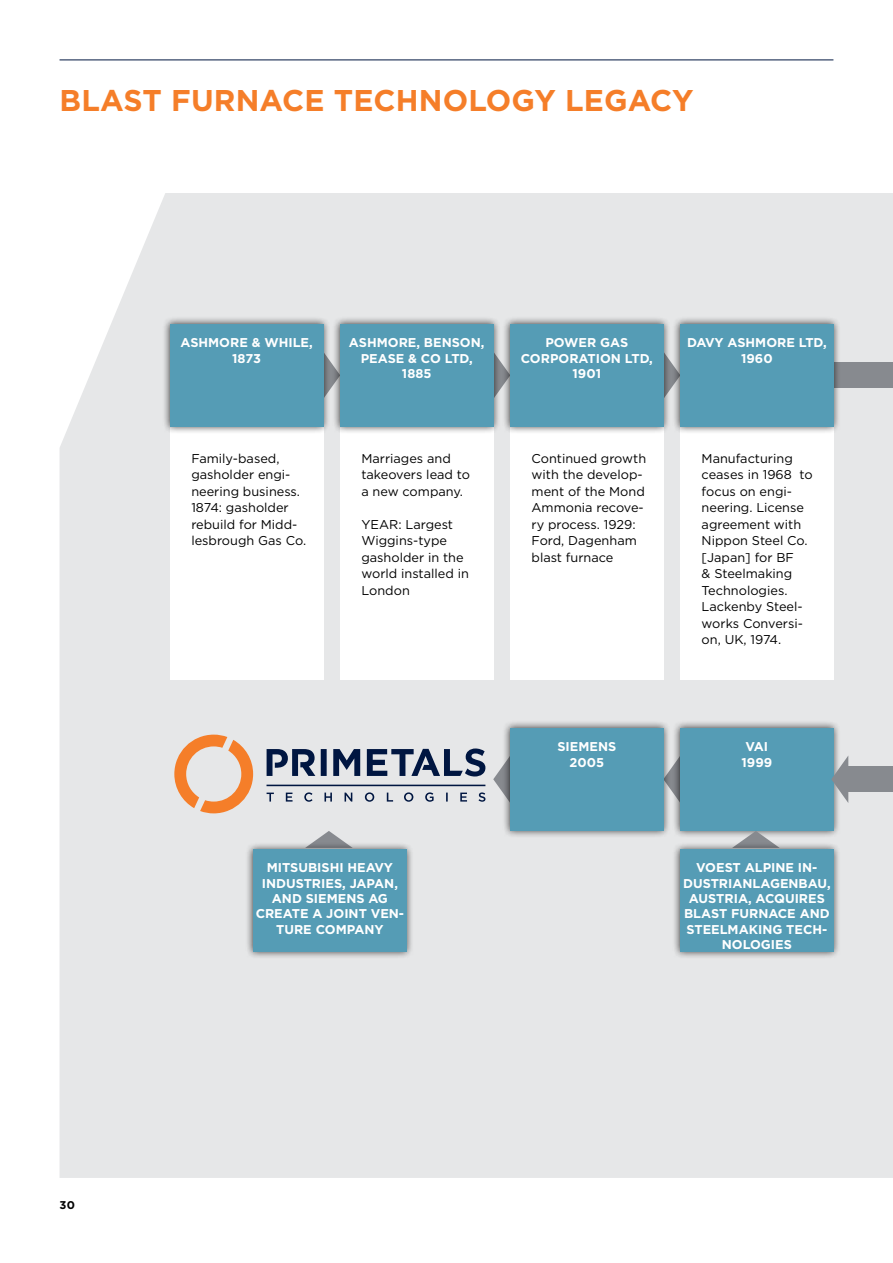
<style>
.page{position:relative;width:893px;height:1263px;background:#fff}
.page>*{position:absolute;margin:0;border:0;box-sizing:border-box;transform-origin:0 0}
.t1{font:700 30px "Gotham";letter-spacing:.005em;color:#f57e29}
.t2{font:12.75px/16.5px "Gotham";color:#000}
.t3{font:700 12.75px/15.3px "Gotham";color:#fff;text-align:center}
.t4{font:700 11.25px "Gotham";color:#000}
</style>
<div class="page">
<hr style="left:60px;top:60px;width:773px;height:1px;background:#001641">
<div style="left:60px;top:193px;width:833px;height:985px;background:#e6e7e8"></div>
<svg style="left:331px;top:351px;width:1px;height:48px"></svg>
<svg style="left:501px;top:351px;width:2px;height:48px"></svg>
<svg style="left:671px;top:351px;width:2px;height:48px"></svg>
<div style="left:833px;top:362px;width:60px;height:26px;background:#878a8f"></div>
<div style="left:170px;top:413px;width:153px;height:266px;background:#fff"></div>
<div style="left:162px;top:316px;width:169px;height:118px;background:#000;opacity:.75"></div>
<div style="left:170px;top:324px;width:153px;height:102px;background:#559cb5"></div>
<div style="left:680px;top:413px;width:153px;height:266px;background:#fff"></div>
<div style="left:673px;top:316px;width:168px;height:118px;background:#000;opacity:.75"></div>
<div style="left:680px;top:324px;width:153px;height:102px;background:#559cb5"></div>
<div style="left:510px;top:413px;width:153px;height:266px;background:#fff"></div>
<div style="left:340px;top:413px;width:153px;height:266px;background:#fff"></div>
<div style="left:332px;top:316px;width:169px;height:118px;background:#000;opacity:.75"></div>
<div style="left:340px;top:324px;width:153px;height:102px;background:#559cb5"></div>
<div style="left:503px;top:316px;width:168px;height:118px;background:#000;opacity:.75"></div>
<div style="left:510px;top:324px;width:153px;height:102px;background:#559cb5"></div>
<svg style="left:671px;top:755px;width:2px;height:48px"></svg>
<div style="left:673px;top:720px;width:168px;height:118px;background:#000;opacity:.75"></div>
<div style="left:680px;top:728px;width:153px;height:102px;background:#559cb5"></div>
<svg style="left:831px;top:755px;width:17px;height:48px"></svg>
<div style="left:848px;top:766px;width:45px;height:26px;background:#878a8f"></div>
<svg style="left:174px;top:735px;width:79px;height:78px;background:#ebbf9f"></svg>
<svg style="left:267px;top:785px;width:218px;height:1px"></svg>
<svg style="left:267px;top:748px;width:218px;height:28px;background:#7b859a"></svg>
<svg style="left:267px;top:792px;width:218px;height:10px;background:#bec2cb"></svg>
<svg style="left:493px;top:755px;width:10px;height:48px"></svg>
<div style="left:503px;top:720px;width:168px;height:118px;background:#000;opacity:.75"></div>
<div style="left:510px;top:728px;width:153px;height:102px;background:#559cb5"></div>
<svg style="left:732px;top:831px;width:48px;height:11px"></svg>
<div style="left:673px;top:842px;width:168px;height:117px;background:#000;opacity:.75"></div>
<div style="left:680px;top:849px;width:153px;height:102px;background:#559cb5"></div>
<svg style="left:305px;top:831px;width:48px;height:11px"></svg>
<div style="left:246px;top:842px;width:168px;height:117px;background:#000;opacity:.75"></div>
<div style="left:253px;top:849px;width:153px;height:102px;background:#559cb5"></div>
<h1 class="t1" style="left:60px;top:80px;width:636px">BLAST FURNACE TECHNOLOGY LEGACY</h1>
<p class="t3" style="left:180px;top:335px;width:134px">ASHMORE &amp; WHILE,<br>1873</p>
<p class="t3" style="left:349px;top:335px;width:137px">ASHMORE, BENSON,<br>PEASE &amp; CO LTD,<br>1885</p>
<p class="t3" style="left:521px;top:335px;width:133px">POWER GAS<br>CORPORATION LTD,<br>1901</p>
<p class="t3" style="left:687px;top:335px;width:141px">DAVY ASHMORE LTD,<br>1960</p>
<p class="t2" style="left:191px;top:450px;width:116px">Family-based, gasholder engi&shy;neering business.<br>1874: gasholder rebuild for Midd&shy;lesbrough Gas Co.</p>
<p class="t2" style="left:702px;top:450px;width:113px">Manufacturing ceases in 1968 to focus on engi&shy;neering. License agreement with<br>Nippon Steel Co. [Japan] for BF<br>&amp; Steelmaking<br>Technologies.<br>Lackenby Steel&shy;works Conversi&shy;on, UK, 1974.</p>
<p class="t2" style="left:361px;top:450px;width:110px">Marriages and takeovers lead to a new company.</p>
<p class="t2" style="left:361px;top:516px;width:109px">YEAR: Largest<br>Wiggins-type gasholder in the world installed in<br>London</p>
<p class="t2" style="left:531px;top:450px;width:116px">Continued growth with the develop&shy;ment of the Mond<br>Ammonia recove&shy;ry process. 1929:<br>Ford, Dagenham blast furnace</p>
<p class="t4" style="left:60px;top:1198px;width:17px">30</p>
<p class="t3" style="left:256px;top:860px;width:150px">MITSUBISHI HEAVY<br>INDUSTRIES, JAPAN,<br>AND SIEMENS AG<br>CREATE A JOINT VEN-<br>TURE COMPANY</p>
<p class="t3" style="left:557px;top:739px;width:60px">SIEMENS<br>2005</p>
<p class="t3" style="left:741px;top:739px;width:32px">VAI<br>1999</p>
<p class="t3" style="left:683px;top:860px;width:149px">VOEST ALPINE IN-<br>DUSTRIANLAGENBAU,<br>AUSTRIA, ACQUIRES<br>BLAST FURNACE AND<br>STEELMAKING TECH-<br>NOLOGIES</p>
</div>
